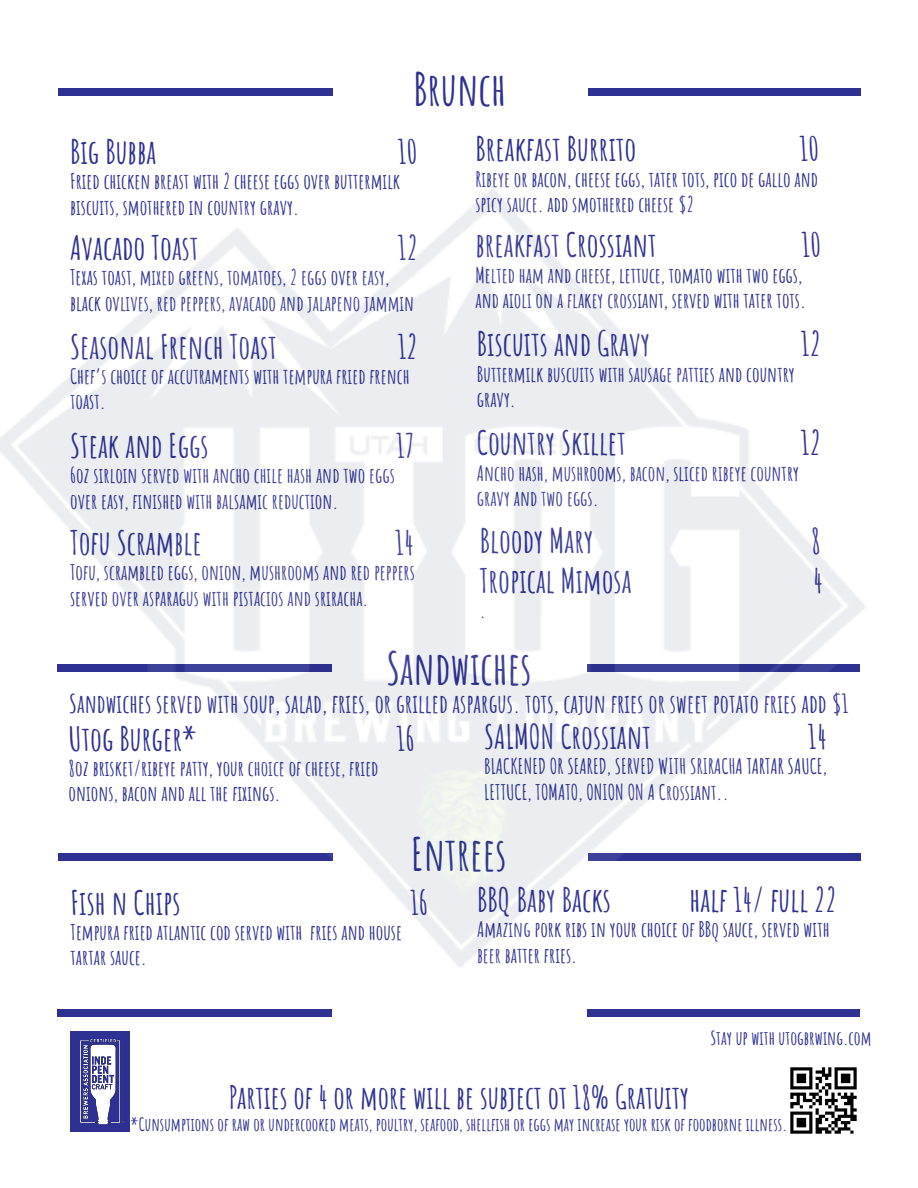
<style>
.page{position:relative;width:918px;height:1188px;background:#fff}
.page>*{position:absolute;margin:0;border:0;box-sizing:border-box;transform-origin:0 0}
.t1{font:700 45px "Amatic SC";color:#2e3192}
.t2{font:700 33px "Amatic SC";color:#2e3192}
.t3{font:700 31.5px "Amatic SC";color:#2e3192}
.t4{font:700 25.5px "Amatic SC";color:#2e3192}
.t5{font:700 21px/25.2px "Amatic SC";color:#2e3192}
.t6{font:700 19.05px "Amatic SC";color:#2e3192}
.t7{font:700 18px "Amatic SC";color:#2e3192}
</style>
<div class="page">
<div style="left:70px;top:1031px;width:60px;height:101px;background:#2e3192"></div>
<img style="left:80px;top:1045px;width:44px;height:80px">
<img style="left:790px;top:1067px;width:67px;height:67px">
<div style="left:58px;top:88px;width:275px;height:8px;background:#2e3192"></div>
<div style="left:588px;top:88px;width:273px;height:8px;background:#2e3192"></div>
<img style="left:59px;top:189px;width:806px;height:856px">
<img style="left:0;top:386px;width:59px;height:631px">
<h1 class="t1" style="left:413px;top:54px;width:94px">Brunch</h1>
<h2 class="t2" style="left:70px;top:127px;width:88px">Big Bubba</h2>
<h2 class="t2" style="left:398px;top:127px;width:21px">10</h2>
<p class="t5" style="left:70px;top:168px;width:332px">Fried chicken breast with 2 cheese eggs over buttermilk biscuits, smothered in country gravy.</p>
<h2 class="t2" style="left:70px;top:223px;width:130px">Avacado Toast</h2>
<h2 class="t2" style="left:398px;top:223px;width:22px">12</h2>
<p class="t5" style="left:70px;top:264px;width:346px">Texas toast, mixed greens, tomatoes, 2 eggs over easy, black ovlives, red peppers, avacado and jalapeno jammin</p>
<h2 class="t2" style="left:70px;top:321px;width:208px">Seasonal French Toast</h2>
<h2 class="t2" style="left:398px;top:321px;width:22px">12</h2>
<p class="t5" style="left:70px;top:362px;width:341px">Chef’s choice of accutraments with tempura fried french toast.</p>
<h2 class="t2" style="left:70px;top:421px;width:140px">Steak and Eggs</h2>
<h2 class="t2" style="left:396px;top:421px;width:20px">17</h2>
<p class="t5" style="left:70px;top:462px;width:326px">6oz sirloin served with ancho chile hash and two eggs over easy, finished with balsamic reduction.</p>
<h2 class="t2" style="left:70px;top:518px;width:133px">Tofu Scramble</h2>
<h2 class="t2" style="left:395px;top:518px;width:20px">14</h2>
<p class="t5" style="left:70px;top:559px;width:346px">Tofu, scrambled eggs, onion, mushrooms and red peppers served over asparagus with pistacios and sriracha.</p>
<h2 class="t2" style="left:475px;top:124px;width:163px">Breakfast Burrito</h2>
<h2 class="t2" style="left:800px;top:124px;width:21px">10</h2>
<p class="t5" style="left:475px;top:165px;width:344px">Ribeye or bacon, cheese eggs, tater tots, pico de gallo and spicy sauce. add smothered cheese $2</p>
<h2 class="t2" style="left:475px;top:220px;width:183px">breakfast Crossiant</h2>
<h2 class="t2" style="left:802px;top:220px;width:21px">10</h2>
<p class="t5" style="left:475px;top:261px;width:332px">Melted ham and cheese, lettuce, tomato with two eggs, and aioli on a flakey crossiant, served with tater tots.</p>
<h2 class="t2" style="left:477px;top:319px;width:175px">Biscuits and Gravy</h2>
<h2 class="t2" style="left:801px;top:319px;width:22px">12</h2>
<p class="t5" style="left:477px;top:360px;width:319px">Buttermilk buscuits with sausage patties and country gravy.</p>
<h2 class="t2" style="left:477px;top:418px;width:150px">Country Skillet</h2>
<h2 class="t2" style="left:801px;top:418px;width:22px">12</h2>
<p class="t5" style="left:477px;top:459px;width:324px">Ancho hash, mushrooms, bacon, sliced ribeye country gravy and two eggs.</p>
<h2 class="t2" style="left:480px;top:515px;width:115px">Bloody Mary</h2>
<h2 class="t2" style="left:811px;top:515px;width:12px">8</h2>
<h2 class="t2" style="left:480px;top:555px;width:153px">Tropical Mimosa</h2>
<h2 class="t2" style="left:813px;top:555px;width:11px">4</h2>
<p class="t5" style="left:480px;top:596px;width:8px">.</p>
<h1 class="t1" style="left:386px;top:633px;width:147px">Sandwiches</h1>
<p class="t4" style="left:69px;top:684px;width:781px">Sandwiches served with soup, salad, fries, or grilled aspargus. tots, cajun fries or sweet potato fries add $1</p>
<h2 class="t2" style="left:69px;top:713px;width:130px">Utog Burger*</h2>
<h2 class="t2" style="left:396px;top:713px;width:20px">16</h2>
<p class="t5" style="left:69px;top:754px;width:311px">8oz brisket/ribeye patty, your choice of cheese, fried onions, bacon and all the fixings.</p>
<h2 class="t2" style="left:484px;top:712px;width:168px">SALMON Crossiant</h2>
<h2 class="t2" style="left:808px;top:712px;width:20px">14</h2>
<p class="t5" style="left:484px;top:753px;width:344px">BLACKENED OR SEARED, SERVED WITH SRIRACHA TARTAR SAUCE,<br>LETTUCE, TOMATO, ONION ON A Crossiant..</p>
<h1 class="t1" style="left:411px;top:819px;width:97px">Entrees</h1>
<h2 class="t2" style="left:70px;top:877px;width:112px">Fish n Chips</h2>
<h2 class="t2" style="left:410px;top:877px;width:20px">16</h2>
<p class="t5" style="left:70px;top:918px;width:333px">Tempura fried atlantic cod served with fries and house tartar sauce.</p>
<h2 class="t2" style="left:477px;top:875px;width:136px">BBQ Baby Backs</h2>
<h2 class="t2" style="left:690px;top:875px;width:149px">half 14/ full 22</h2>
<p class="t5" style="left:477px;top:916px;width:354px">Amazing pork ribs in your choice of BBq sauce, served with beer batter fries.</p>
<p class="t6" style="left:710px;top:1024px;width:163px">Stay up with utogbrwing.com</p>
<h3 class="t3" style="left:229px;top:1073px;width:462px">Parties of 4 or more will be subject ot 18% Gratuity</h3>
<p class="t7" style="left:131px;top:1110px;width:658px">*Cunsumptions of raw or undercooked meats, poultry, seafood, shellfish or eggs may increase your risk of foodborne illness.</p>
</div>
